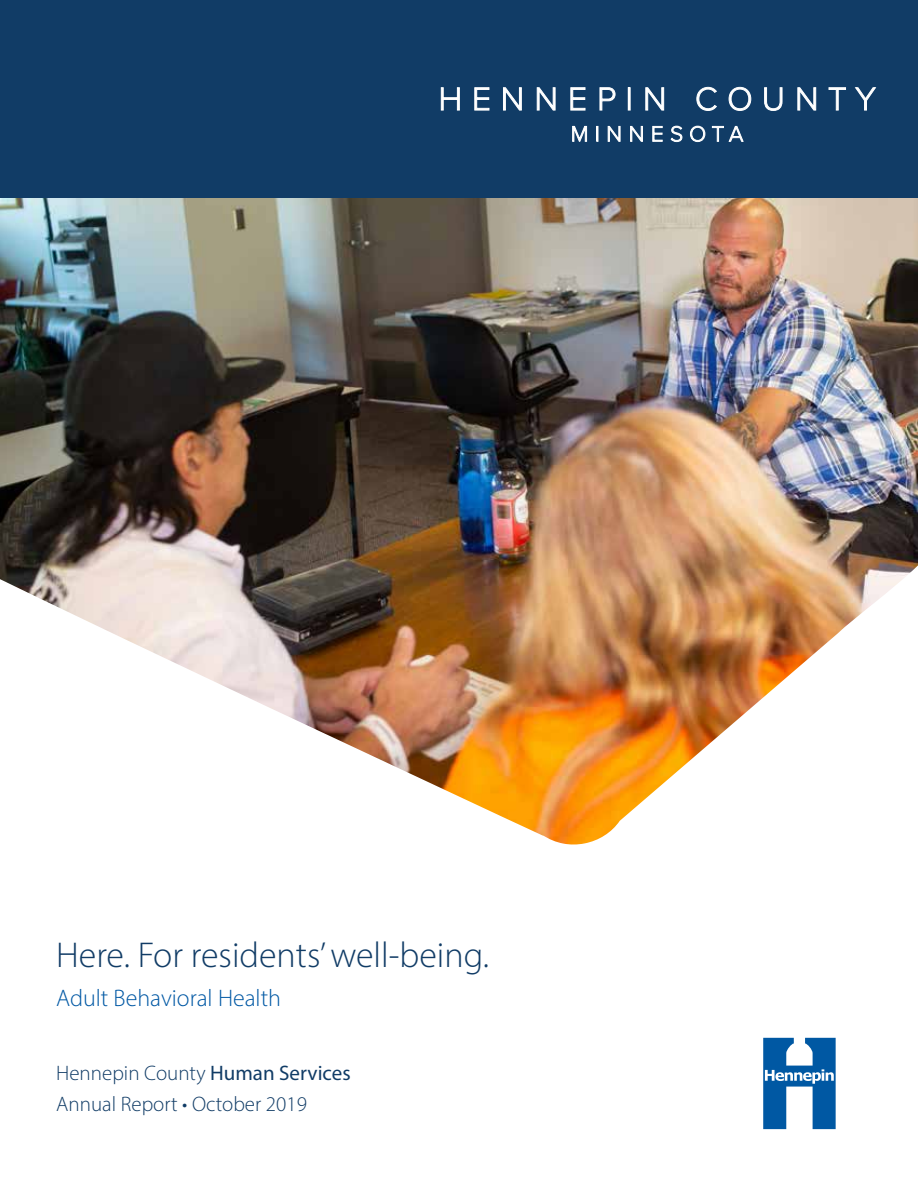
<style>
.page{position:relative;width:918px;height:1188px;background:#fff}
.page>*{position:absolute;margin:0;border:0;box-sizing:border-box;transform-origin:0 0}
.t1{font:300 36px "Myriad Pro";color:#113c66}
.t2{font:300 24px "Myriad Pro";color:#0058a4}
.t3{font:300 21px/31.5px "Myriad Pro";color:#113c66}
.s1{font-weight:400}
</style>
<div class="page">
<img style="left:0;top:198px;width:918px;height:647px">
<div style="left:0;top:0;width:918px;height:198px;background:#113c66"></div>
<svg style="left:441px;top:87px;width:19px;height:23px"></svg>
<svg style="left:474px;top:87px;width:15px;height:23px"></svg>
<svg style="left:503px;top:87px;width:19px;height:23px"></svg>
<svg style="left:537px;top:87px;width:18px;height:23px"></svg>
<svg style="left:570px;top:87px;width:15px;height:23px"></svg>
<svg style="left:600px;top:87px;width:15px;height:23px"></svg>
<div style="left:628px;top:88px;width:2px;height:22px;border:1px solid #fff"></div>
<svg style="left:645px;top:87px;width:19px;height:23px"></svg>
<svg style="left:696px;top:87px;width:21px;height:24px"></svg>
<svg style="left:729px;top:87px;width:22px;height:24px"></svg>
<svg style="left:764px;top:87px;width:18px;height:24px"></svg>
<svg style="left:797px;top:87px;width:19px;height:23px"></svg>
<svg style="left:829px;top:87px;width:17px;height:23px"></svg>
<svg style="left:855px;top:87px;width:21px;height:23px"></svg>
<svg style="left:572px;top:126px;width:15px;height:16px"></svg>
<svg style="left:597px;top:126px;width:1px;height:16px"></svg>
<svg style="left:608px;top:126px;width:12px;height:16px"></svg>
<svg style="left:630px;top:126px;width:13px;height:16px"></svg>
<svg style="left:652px;top:126px;width:11px;height:16px"></svg>
<svg style="left:671px;top:126px;width:11px;height:16px"></svg>
<svg style="left:690px;top:126px;width:15px;height:16px"></svg>
<svg style="left:712px;top:126px;width:32px;height:16px"></svg>
<svg style="left:763px;top:1038px;width:73px;height:91px"></svg>
<h1 class="t1" style="left:56px;top:934px;width:434px">Here. For residents’ well-being.</h1>
<p class="t2" style="left:56px;top:984px;width:226px">Adult Behavioral Health</p>
<p class="t3" style="left:56px;top:1057px;width:296px">Hennepin County <span class="s1">Human Services<br></span>Annual Report • October 2019</p>
</div>
